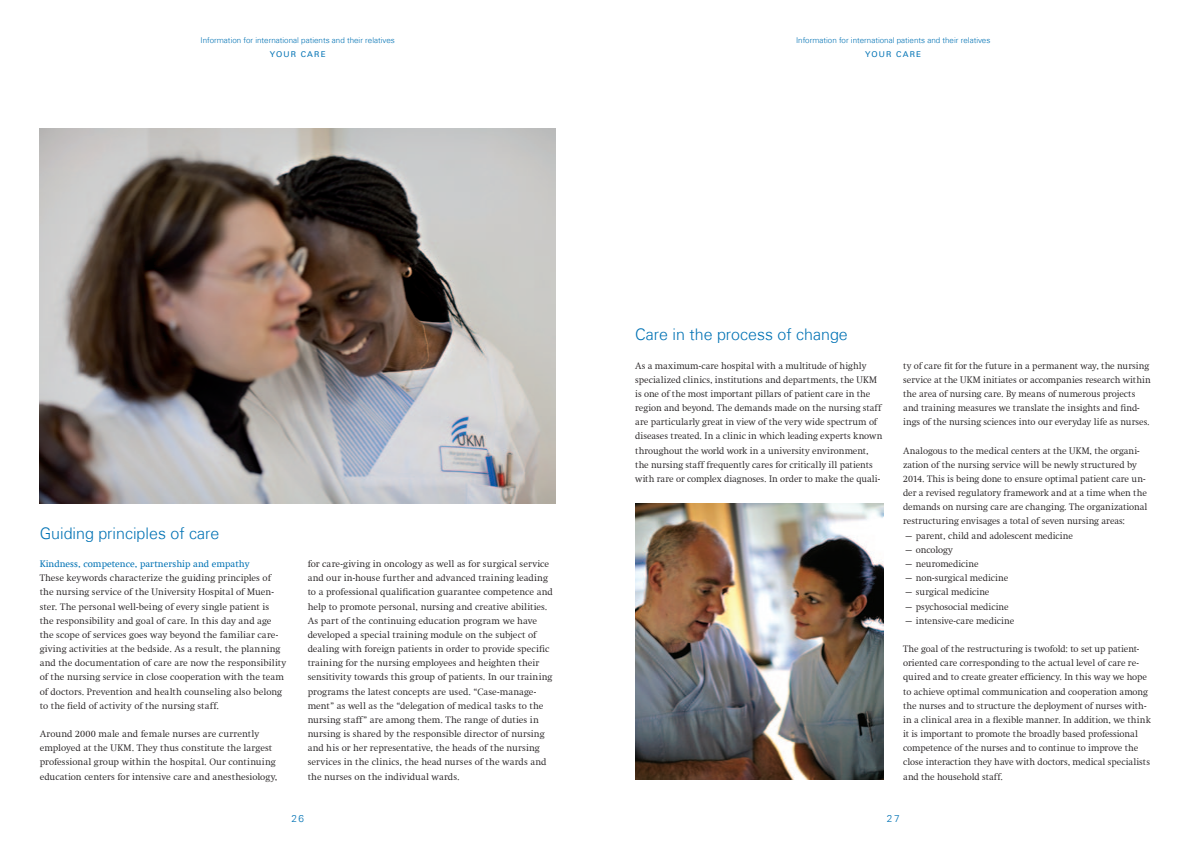
<style>
.page{position:relative;width:1191px;height:842px;background:#fff}
.page>*{position:absolute;margin:0;border:0;box-sizing:border-box;transform-origin:0 0}
.Headline_Klein{font:300 16px "Univers Com 45";color:#0072b4}
.Seitentitel{font:300 10px "Univers Com 45";color:#0072b4}
.Fließtext{font:300 9.5px/14.2px "Swift Com";letter-spacing:.005em;color:#231f20}
.Headline_Klein-2{font:300 9.5px/14.2px "Swift Com";letter-spacing:-.005em;color:#231f20}
.Fließtext_Headline{font:9.5px "Swift Com";color:#0072b4}
.Headline_Kolumne{font:300 8px "Univers Com 45";color:#0072b4}
.Seitentitel-2{font:8px "Univers Com 55 Roman";letter-spacing:.15em;color:#0072b4}
</style>
<div class="page">
<img style="left:635px;top:503px;width:248px;height:277px">
<img style="left:40px;top:128px;width:516px;height:375px">
<p class="Headline_Kolumne" style="left:201px;top:35px;width:196px">Information for international patients and their relatives</p>
<p class="Headline_Kolumne" style="left:796px;top:35px;width:196px">Information for international patients and their relatives</p>
<p class="Seitentitel-2" style="left:270px;top:49px;width:57px">YOUR CARE</p>
<p class="Seitentitel-2" style="left:865px;top:49px;width:57px">YOUR CARE</p>
<p class="Headline_Klein" style="left:40px;top:523px;width:181px">Guiding principles of care</p>
<p class="Fließtext_Headline" style="left:40px;top:558px;width:212px">Kindness, competence, partnership and empathy</p>
<p class="Fließtext" style="left:40px;top:571px;width:248px">These keywords characterize the guiding principles of the nursing service of the University Hospital of Muen&shy;ster. The personal well-being of every single patient is<br>the responsibility and goal of care. In this day and age the scope of services goes way beyond the familiar care&shy;giving activities at the bedside. As a result, the planning and the documentation of care are now the responsibility of the nursing service in close cooperation with the team of doctors. Prevention and health counseling also belong to the field of activity of the nursing staff.</p>
<p class="Fließtext" style="left:40px;top:727px;width:239px">Around 2000 male and female nurses are currently employed at the UKM. They thus constitute the largest professional group within the hospital. Our continuing education centers for intensive care and anesthesiology,</p>
<p class="Fließtext" style="left:308px;top:557px;width:246px">for care-giving in oncology as well as for surgical service and our in-house further and advanced training leading to a professional qualification guarantee competence and help to promote personal, nursing and creative abilities.<br>As part of the continuing education program we have developed a special training module on the subject of dealing with foreign patients in order to provide specific training for the nursing employees and heighten their sensitivity towards this group of patients. In our training programs the latest concepts are used. “Case-manage&shy;ment” as well as the “delegation of medical tasks to the nursing staff” are among them. The range of duties in nursing is shared by the responsible director of nursing and his or her representative, the heads of the nursing services in the clinics, the head nurses of the wards and the nurses on the individual wards.</p>
<p class="Headline_Klein" style="left:635px;top:325px;width:214px">Care in the process of change</p>
<p class="Fließtext" style="left:635px;top:358px;width:249px">As a maximum-care hospital with a multitude of highly specialized clinics, institutions and departments, the UKM is one of the most important pillars of patient care in the region and beyond. The demands made on the nursing staff are particularly great in view of the very wide spectrum of diseases treated. In a clinic in which leading experts known throughout the world work in a university environment, the nursing staff frequently cares for critically ill patients with rare or complex diagnoses. In order to make the quali-</p>
<p class="Fließtext" style="left:903px;top:358px;width:249px">ty of care fit for the future in a permanent way, the nursing service at the UKM initiates or accompanies research within the area of nursing care. By means of numerous projects and training measures we translate the insights and find&shy;ings of the nursing sciences into our everyday life as nurses.</p>
<p class="Fließtext" style="left:903px;top:443px;width:246px">Analogous to the medical centers at the UKM, the organi&shy;zation of the nursing service will be newly structured by 2014. This is being done to ensure optimal patient care un&shy;der a revised regulatory framework and at a time when the demands on nursing care are changing. The organizational restructuring envisages a total of seven nursing areas:</p>
<p class="Headline_Klein-2" style="left:904px;top:528px;width:170px">– parent, child and adolescent medicine</p>
<p class="Headline_Klein-2" style="left:904px;top:542px;width:50px">– oncology</p>
<p class="Headline_Klein-2" style="left:904px;top:557px;width:76px">– neuromedicine</p>
<p class="Headline_Klein-2" style="left:904px;top:571px;width:105px">– non-surgical medicine</p>
<p class="Headline_Klein-2" style="left:904px;top:585px;width:87px">– surgical medicine</p>
<p class="Headline_Klein-2" style="left:904px;top:599px;width:106px">– psychosocial medicine</p>
<p class="Headline_Klein-2" style="left:904px;top:613px;width:112px">– intensive-care medicine</p>
<p class="Headline_Klein-2" style="left:903px;top:642px;width:249px">The goal of the restructuring is twofold: to set up patient&shy;oriented care corresponding to the actual level of care re&shy;quired and to create greater efficiency. In this way we hope to achieve optimal communication and cooperation among the nurses and to structure the deployment of nurses with&shy;in a clinical area in a flexible manner. In addition, we think it is important to promote the broadly based professional competence of the nurses and to continue to improve the close interaction they have with doctors, medical specialists and the household staff.</p>
<p class="Seitentitel" style="left:291px;top:812px;width:14px">26</p>
<p class="Seitentitel" style="left:887px;top:812px;width:14px">27</p>
</div>
